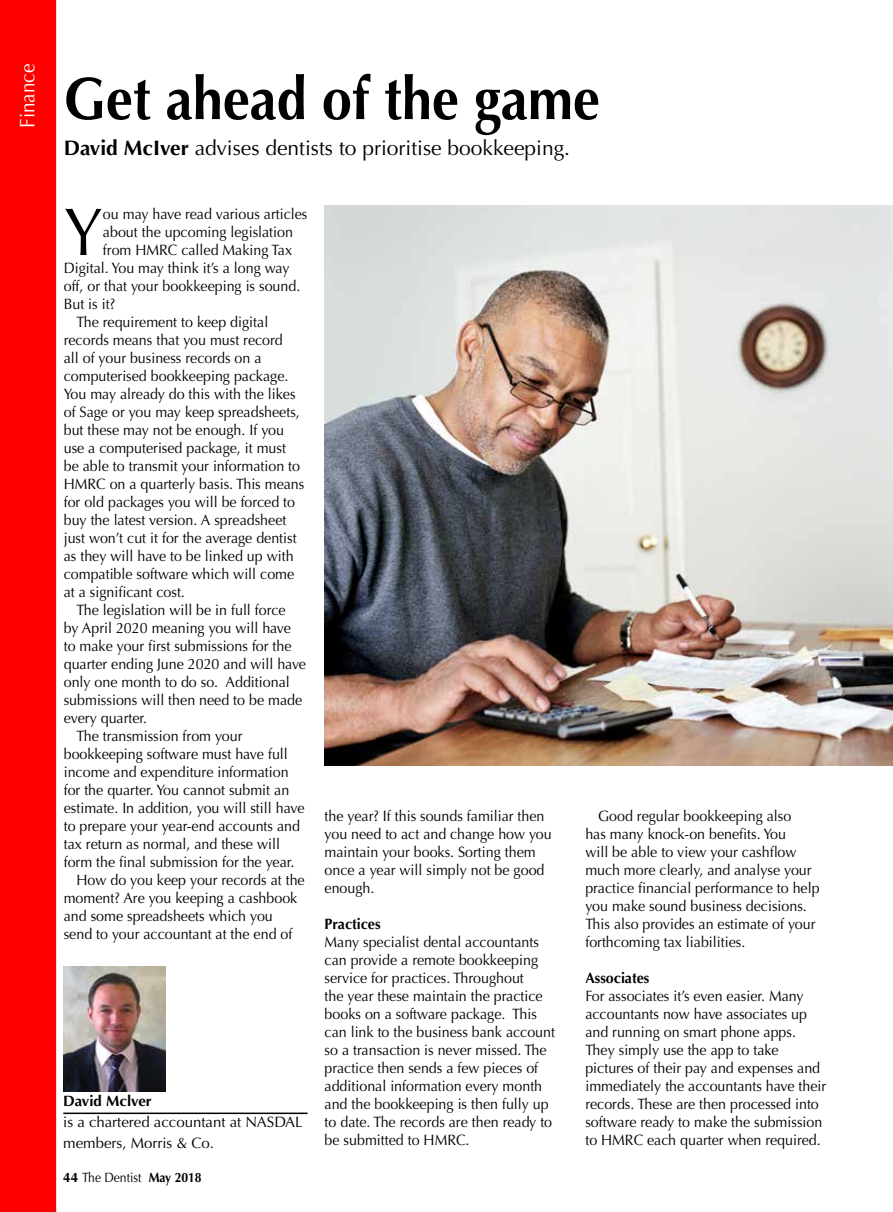
<style>
.page{position:relative;width:893px;height:1212px;background:#fff}
.page>*{position:absolute;margin:0;border:0;box-sizing:border-box;transform-origin:0 0}
.t1{font:67.5px "Optima";color:#000;scale:.95 1}
.t2{font:700 60px "Optima";color:#000;scale:.9 1}
.t3{font:21px "Optima";color:#000}
.t4{font:21px "Optima";color:#fff;scale:.9 1}
.t5{font:15px/18px "Optima";color:#000;scale:.95 1}
.t6{font:15px/21px "Optima";color:#000}
.t7{font:700 15px "Optima";color:#000;scale:.95 1}
.t8{font:700 15px "Optima";color:#000}
.t9{font:13.5px "Optima";color:#000;scale:.9 1}
.s1{font-weight:700}
</style>
<div class="page">
<div style="left:0;top:0;width:56px;height:1212px;background:#f00"></div>
<img style="left:64px;top:967px;width:102px;height:124px">
<hr style="left:63px;top:1112px;width:245px;height:2px;background:#000">
<img style="left:325px;top:205px;width:568px;height:561px">
<h3 class="t4" style="left:15px;top:128px;width:72px;rotate:-90deg">Finance</h3>
<h2 class="t2" style="left:64px;top:64px;width:597px">Get ahead of the game</h2>
<h3 class="t3" style="left:64px;top:136px;width:508px"><span class="s1">David McIver</span> advises dentists to prioritise bookkeeping.</h3>
<h1 class="t1" style="left:64px;top:193px;width:43px">Y</h1>
<p class="t5" style="left:103px;top:205px;width:217px">ou may have read various articles</p>
<p class="t5" style="left:103px;top:223px;width:202px">about the upcoming legislation</p>
<p class="t5" style="left:103px;top:241px;width:201px">from HMRC called Making Tax</p>
<p class="t5" style="left:64px;top:259px;width:239px">Digital. You may think it’s a long way</p>
<p class="t5" style="left:64px;top:277px;width:251px">off, or that your bookkeeping is sound.</p>
<p class="t5" style="left:64px;top:295px;width:56px">But is it?</p>
<p class="t5" style="left:77px;top:313px;width:203px">The requirement to keep digital</p>
<p class="t5" style="left:64px;top:331px;width:232px">records means that you must record</p>
<p class="t5" style="left:64px;top:349px;width:210px">all of your business records on a</p>
<p class="t5" style="left:64px;top:367px;width:238px">computerised bookkeeping package.</p>
<p class="t5" style="left:64px;top:385px;width:246px">You may already do this with the likes</p>
<p class="t5" style="left:64px;top:403px;width:250px">of Sage or you may keep spreadsheets,</p>
<p class="t5" style="left:64px;top:421px;width:233px">but these may not be enough. If you</p>
<p class="t5" style="left:64px;top:439px;width:235px">use a computerised package, it must</p>
<p class="t5" style="left:64px;top:457px;width:250px">be able to transmit your information to</p>
<p class="t5" style="left:64px;top:475px;width:255px">HMRC on a quarterly basis. This means</p>
<p class="t5" style="left:64px;top:493px;width:245px">for old packages you will be forced to</p>
<p class="t5" style="left:64px;top:511px;width:236px">buy the latest version. A spreadsheet</p>
<p class="t5" style="left:64px;top:529px;width:247px">just won’t cut it for the average dentist</p>
<p class="t5" style="left:64px;top:547px;width:243px">as they will have to be linked up with</p>
<p class="t5" style="left:64px;top:565px;width:244px">compatible software which will come</p>
<p class="t5" style="left:64px;top:583px;width:129px">at a significant cost.</p>
<p class="t5" style="left:77px;top:601px;width:222px">The legislation will be in full force</p>
<p class="t5" style="left:64px;top:619px;width:241px">by April 2020 meaning you will have</p>
<p class="t5" style="left:64px;top:637px;width:241px">to make your first submissions for the</p>
<p class="t5" style="left:64px;top:655px;width:257px">quarter ending June 2020 and will have</p>
<p class="t5" style="left:64px;top:673px;width:239px">only one month to do so. Additional</p>
<p class="t5" style="left:64px;top:691px;width:252px">submissions will then need to be made</p>
<p class="t5" style="left:64px;top:709px;width:89px">every quarter.</p>
<p class="t5" style="left:77px;top:727px;width:176px">The transmission from your</p>
<p class="t5" style="left:64px;top:745px;width:237px">bookkeeping software must have full</p>
<p class="t5" style="left:64px;top:763px;width:238px">income and expenditure information</p>
<p class="t5" style="left:64px;top:781px;width:239px">for the quarter. You cannot submit an</p>
<p class="t5" style="left:64px;top:799px;width:255px">estimate. In addition, you will still have</p>
<p class="t5" style="left:64px;top:817px;width:250px">to prepare your year-end accounts and</p>
<p class="t5" style="left:64px;top:835px;width:229px">tax return as normal, and these will</p>
<p class="t5" style="left:64px;top:853px;width:244px">form the final submission for the year.</p>
<p class="t5" style="left:77px;top:871px;width:242px">How do you keep your records at the</p>
<p class="t5" style="left:64px;top:889px;width:247px">moment? Are you keeping a cashbook</p>
<p class="t5" style="left:64px;top:907px;width:222px">and some spreadsheets which you</p>
<p class="t5" style="left:64px;top:925px;width:242px">send to your accountant at the end of</p>
<p class="t8" style="left:63px;top:1092px;width:90px">David Mclver</p>
<p class="t6" style="left:63px;top:1112px;width:241px">is a chartered accountant at NASDAL members, Morris &amp; Co.</p>
<p class="t9" style="left:63px;top:1170px;width:155px"><span class="s1">44</span> The Dentist <span class="s1">May 2018</span></p>
<p class="t5" style="left:325px;top:807px;width:241px">the year? If this sounds familiar then you need to act and change how you maintain your books. Sorting them once a year will simply not be good enough.</p>
<p class="t7" style="left:325px;top:915px;width:60px">Practices</p>
<p class="t5" style="left:325px;top:933px;width:244px">Many specialist dental accountants can provide a remote bookkeeping service for practices. Throughout<br>the year these maintain the practice books on a software package. This can link to the business bank account so a transaction is never missed. The practice then sends a few pieces of additional information every month and the bookkeeping is then fully up to date. The records are then ready to be submitted to HMRC.</p>
<p class="t5" style="left:585px;top:807px;width:248px;text-indent:13px">Good regular bookkeeping also<br>has many knock-on benefits. You<br>will be able to view your cashflow much more clearly, and analyse your practice financial performance to help you make sound business decisions.<br>This also provides an estimate of your forthcoming tax liabilities.</p>
<p class="t7" style="left:585px;top:969px;width:69px">Associates</p>
<p class="t5" style="left:585px;top:987px;width:255px">For associates it’s even easier. Many accountants now have associates up and running on smart phone apps.<br>They simply use the app to take pictures of their pay and expenses and immediately the accountants have their records. These are then processed into software ready to make the submission to HMRC each quarter when required.</p>
</div>
